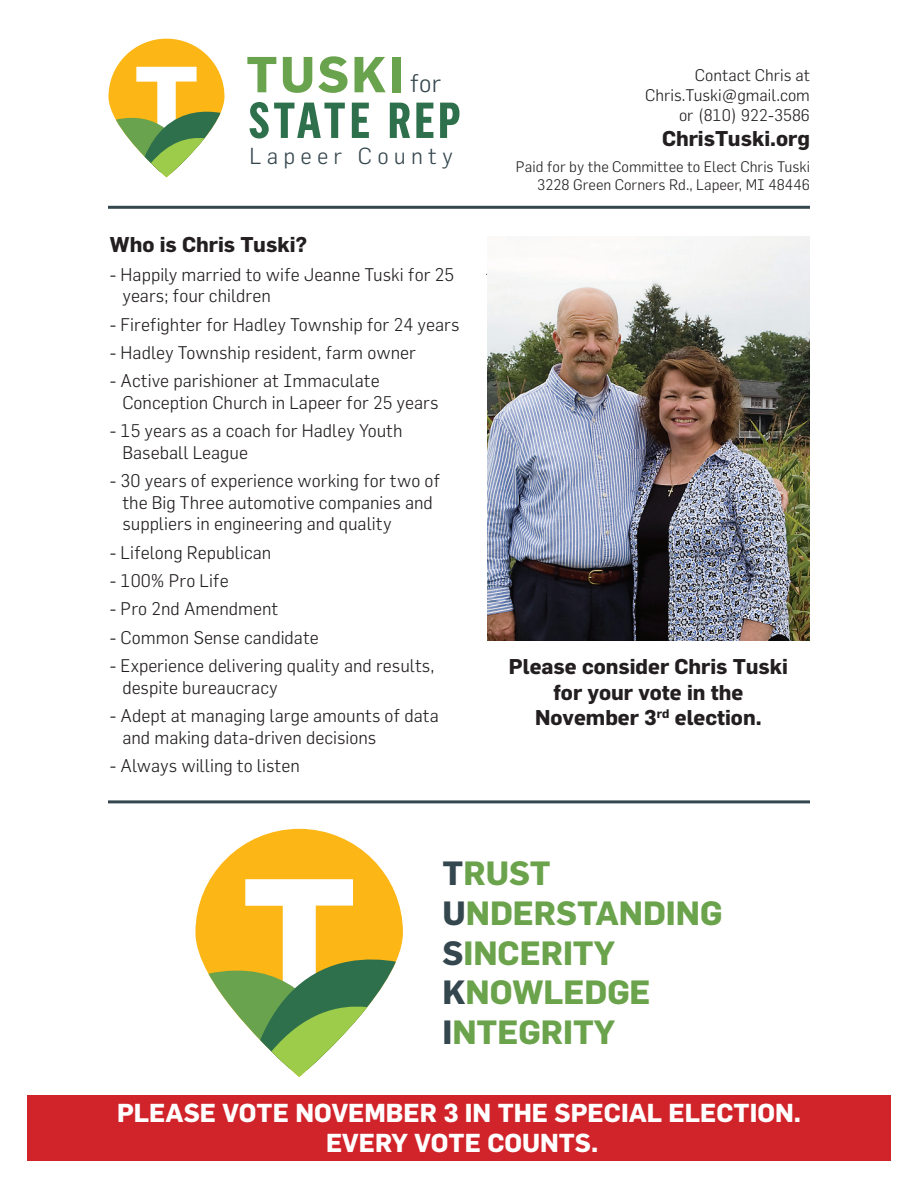
<style>
.page{position:relative;width:918px;height:1188px;background:#fff}
.page>*{position:absolute;margin:0;border:0;box-sizing:border-box;transform-origin:0 0}
.t1{font:700 33px/39.6px "Flama";color:#6aa34b}
.t2{font:700 25.5px/30.6px "Flama";color:#fff;text-align:center}
.t3{font:300 24.75px "Flama";color:#35474e}
.t4{font:300 22.8px "Flama";color:#35474e}
.t5{font:700 21px/25.2px "Flama";color:#231f20;text-align:center}
.t6{font:300 18px/21.6px "Flama";color:#231f20}
.t7{font:300 16.5px/19.8px "Flama";color:#231f20;text-align:right}
.t8{font:300 15px/18px "Flama";color:#231f20;text-align:right}
.s1{color:#35474e}
</style>
<div class="page">
<hr style="left:108px;top:206px;width:702px;height:3px;background:#35474e">
<hr style="left:108px;top:800px;width:702px;height:3px;background:#35474e">
<svg style="left:195px;top:829px;width:208px;height:144px;fill:#fcb615"></svg>
<svg style="left:208px;top:879px;width:188px;height:198px"></svg>
<svg style="left:108px;top:39px;width:116px;height:138px"></svg>
<svg style="left:247px;top:57px;width:29px;height:35px"></svg>
<svg style="left:283px;top:57px;width:29px;height:36px"></svg>
<svg style="left:318px;top:56px;width:30px;height:37px"></svg>
<svg style="left:355px;top:57px;width:31px;height:35px"></svg>
<div style="left:392px;top:57px;width:8px;height:35px;background:#6aa34d"></div>
<svg style="left:250px;top:102px;width:95px;height:37px"></svg>
<svg style="left:352px;top:103px;width:17px;height:35px"></svg>
<svg style="left:390px;top:103px;width:20px;height:35px"></svg>
<svg style="left:416px;top:103px;width:17px;height:35px"></svg>
<svg style="left:440px;top:103px;width:19px;height:35px"></svg>
<div style="left:27px;top:1095px;width:864px;height:66px;background:#d1232a"></div>
<img style="left:488px;top:236px;width:321px;height:404px">
<h3 class="t3" style="left:410px;top:69px;width:33px">for</h3>
<p class="t4" style="left:250px;top:142px;width:205px">L a p e e r C o u n t y</p>
<p class="t5" style="left:110px;top:232px;width:199px">Who is Chris Tuski?</p>
<p class="t6" style="left:122px;top:263px;width:333px;text-indent:-12px">- Happily married to wife Jeanne Tuski for 25 years; four children</p>
<p class="t6" style="left:110px;top:313px;width:351px">- Firefighter for Hadley Township for 24 years</p>
<p class="t6" style="left:110px;top:341px;width:308px">- Hadley Township resident, farm owner</p>
<p class="t6" style="left:122px;top:370px;width:318px;text-indent:-12px">- Active parishioner at Immaculate<br>Conception Church in Lapeer for 25 years</p>
<p class="t6" style="left:122px;top:420px;width:282px;text-indent:-12px">- 15 years as a coach for Hadley Youth<br>Baseball League</p>
<p class="t6" style="left:122px;top:470px;width:319px;text-indent:-12px">- 30 years of experience working for two of the Big Three automotive companies and suppliers in engineering and quality</p>
<p class="t6" style="left:110px;top:541px;width:163px">- Lifelong Republican</p>
<p class="t6" style="left:110px;top:569px;width:120px">- 100% Pro Life</p>
<p class="t6" style="left:110px;top:598px;width:170px">- Pro 2nd Amendment</p>
<p class="t6" style="left:110px;top:626px;width:210px">- Common Sense candidate</p>
<p class="t6" style="left:122px;top:654px;width:314px;text-indent:-12px">- Experience delivering quality and results, despite bureaucracy</p>
<p class="t6" style="left:122px;top:704px;width:318px;text-indent:-12px">- Adept at managing large amounts of data and making data-driven decisions</p>
<p class="t6" style="left:110px;top:754px;width:191px">- Always willing to listen</p>
<p class="t7" style="left:645px;top:65px;width:166px">Contact Chris at<br>Chris.Tuski@gmail.com or (810) 922-3586</p>
<p class="t5" style="left:662px;top:126px;width:149px">ChrisTuski.org</p>
<p class="t8" style="left:516px;top:157px;width:296px">Paid for by the Committee to Elect Chris Tuski<br>3228 Green Corners Rd., Lapeer, MI 48446</p>
<p class="t5" style="left:509px;top:654px;width:281px">Please consider Chris Tuski for your vote in the<br>November 3<sup>rd</sup> election.</p>
<h1 class="t1" style="left:443px;top:853px;width:281px"><span class="s1">T</span>RUST<br><span class="s1">U</span>NDERSTANDING<br><span class="s1">S</span>INCERITY<br><span class="s1">K</span>NOWLEDGE<br><span class="s1">I</span>NTEGRITY</h1>
<h2 class="t2" style="left:117px;top:1097px;width:685px">PLEASE VOTE NOVEMBER 3 IN THE SPECIAL ELECTION.<br>EVERY VOTE COUNTS.</h2>
</div>
